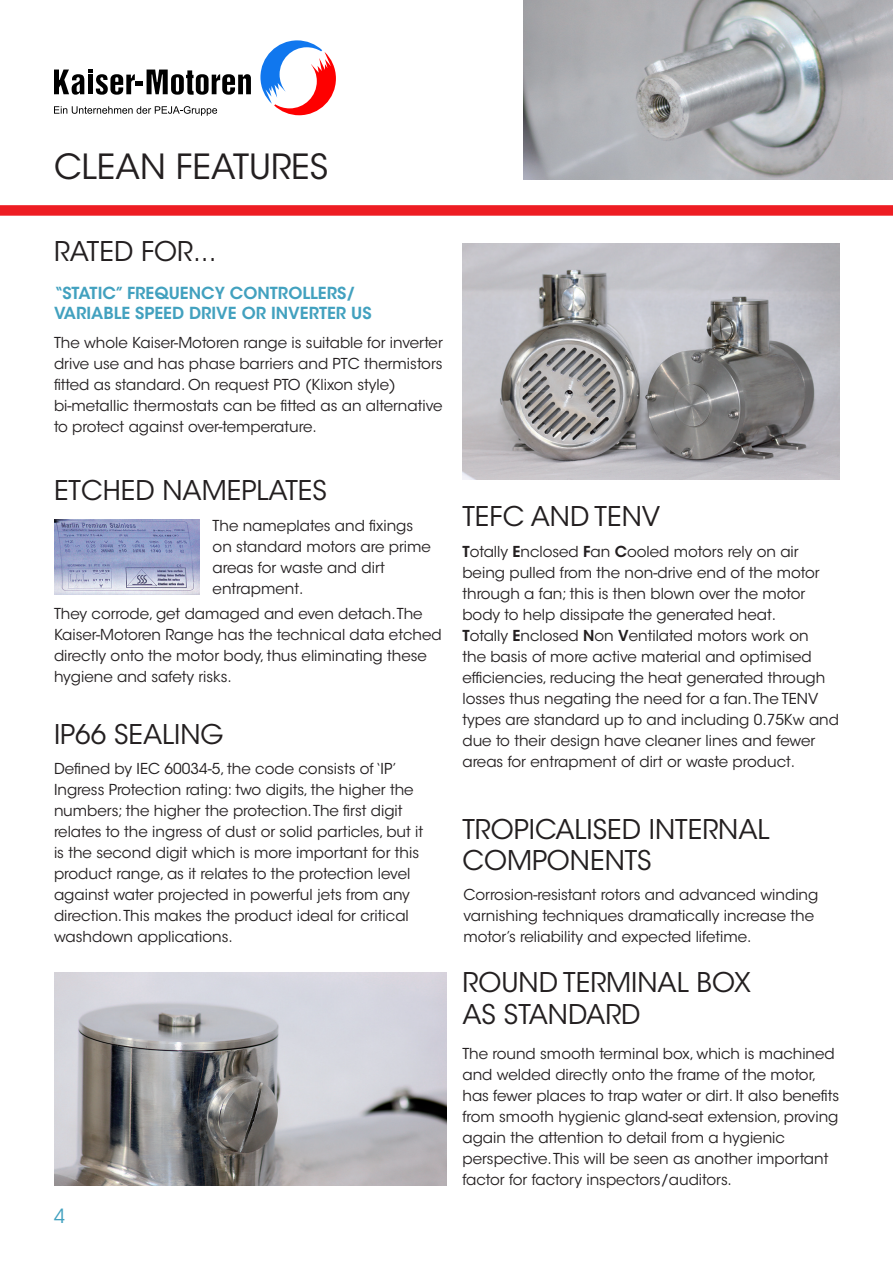
<style>
.page{position:relative;width:893px;height:1263px;background:#fff}
.page>*{position:absolute;margin:0;border:0;box-sizing:border-box;transform-origin:0 0}
.t1{font:34.5px "ITC Avant Garde Std";color:#231f20}
.t2{font:27px "ITC Avant Garde Std";color:#231f20}
.t3{font:19.5px "ITC Avant Garde Std";color:#42a1bf}
.t4{font:600 16.5px/19.8px "ITC Avant Garde Std";color:#42a1bf}
.t5{font:15px/21px "ITC Avant Garde Std";color:#231f20}
.s1{font-weight:600}
</style>
<div class="page">
<img style="left:462px;top:243px;width:377px;height:237px">
<img style="left:523px;top:0;width:370px;height:180px">
<img style="left:54px;top:519px;width:146px;height:76px">
<img style="left:54px;top:972px;width:392px;height:213px">
<div style="left:0;top:205px;width:893px;height:11px;background:#ee1d23"></div>
<svg style="left:54px;top:70px;width:197px;height:25px"></svg>
<svg style="left:54px;top:106px;width:163px;height:10px"></svg>
<svg style="left:260px;top:40px;width:76px;height:75px"></svg>
<p class="t1" style="left:54px;top:145px;width:276px">CLEAN FEATURES</p>
<p class="t2" style="left:54px;top:235px;width:164px">RATED FOR...</p>
<p class="t4" style="left:54px;top:283px;width:319px">“STATIC” FREQUENCY CONTROLLERS/<br>VARIABLE SPEED DRIVE OR INVERTER US</p>
<p class="t5" style="left:54px;top:333px;width:390px">The whole Kaiser-Motoren range is suitable for inverter drive use and has phase barriers and PTC thermistors fitted as standard. On request PTO (Klixon style) bi-metallic thermostats can be fitted as an alternative to protect against over-temperature.</p>
<p class="t2" style="left:54px;top:474px;width:274px">ETCHED NAMEPLATES</p>
<p class="t5" style="left:213px;top:515px;width:220px">The nameplates and fixings on standard motors are prime areas for waste and dirt entrapment.</p>
<p class="t5" style="left:54px;top:603px;width:389px">They corrode, get damaged and even detach. The Kaiser-Motoren Range has the technical data etched directly onto the motor body, thus eliminating these hygiene and safety risks.</p>
<p class="t2" style="left:54px;top:718px;width:171px">IP66 SEALING</p>
<p class="t5" style="left:54px;top:758px;width:371px">Defined by IEC 60034-5, the code consists of ‘IP’ Ingress Protection rating: two digits, the higher the numbers; the higher the protection. The first digit relates to the ingress of dust or solid particles, but it is the second digit which is more important for this product range, as it relates to the protection level against water projected in powerful jets from any direction. This makes the product ideal for critical washdown applications.</p>
<h3 class="t3" style="left:54px;top:1204px;width:13px">4</h3>
<p class="t2" style="left:462px;top:500px;width:199px">TEFC AND TENV</p>
<p class="t5" style="left:462px;top:541px;width:378px"><span class="s1">T</span>otally <span class="s1">E</span>nclosed <span class="s1">F</span>an <span class="s1">C</span>ooled motors rely on air being pulled from the non-drive end of the motor through a fan; this is then blown over the motor body to help dissipate the generated heat.<br><span class="s1">T</span>otally <span class="s1">E</span>nclosed <span class="s1">N</span>on <span class="s1">V</span>entilated motors work on<br>the basis of more active material and optimised efficiencies, reducing the heat generated through losses thus negating the need for a fan. The TENV types are standard up to and including 0.75Kw and due to their design have cleaner lines and fewer areas for entrapment of dirt or waste product.</p>
<p class="t2" style="left:462px;top:813px;width:309px">TROPICALISED INTERNAL</p>
<p class="t2" style="left:462px;top:844px;width:191px">COMPONENTS</p>
<p class="t5" style="left:463px;top:884px;width:356px">Corrosion-resistant rotors and advanced winding varnishing techniques dramatically increase the motor’s reliability and expected lifetime.</p>
<p class="t2" style="left:462px;top:966px;width:290px">ROUND TERMINAL BOX</p>
<p class="t2" style="left:462px;top:998px;width:180px">AS STANDARD</p>
<p class="t5" style="left:462px;top:1044px;width:378px">The round smooth terminal box, which is machined and welded directly onto the frame of the motor, has fewer places to trap water or dirt. It also benefits from smooth hygienic gland-seat extension, proving again the attention to detail from a hygienic perspective. This will be seen as another important factor for factory inspectors/auditors.</p>
</div>
